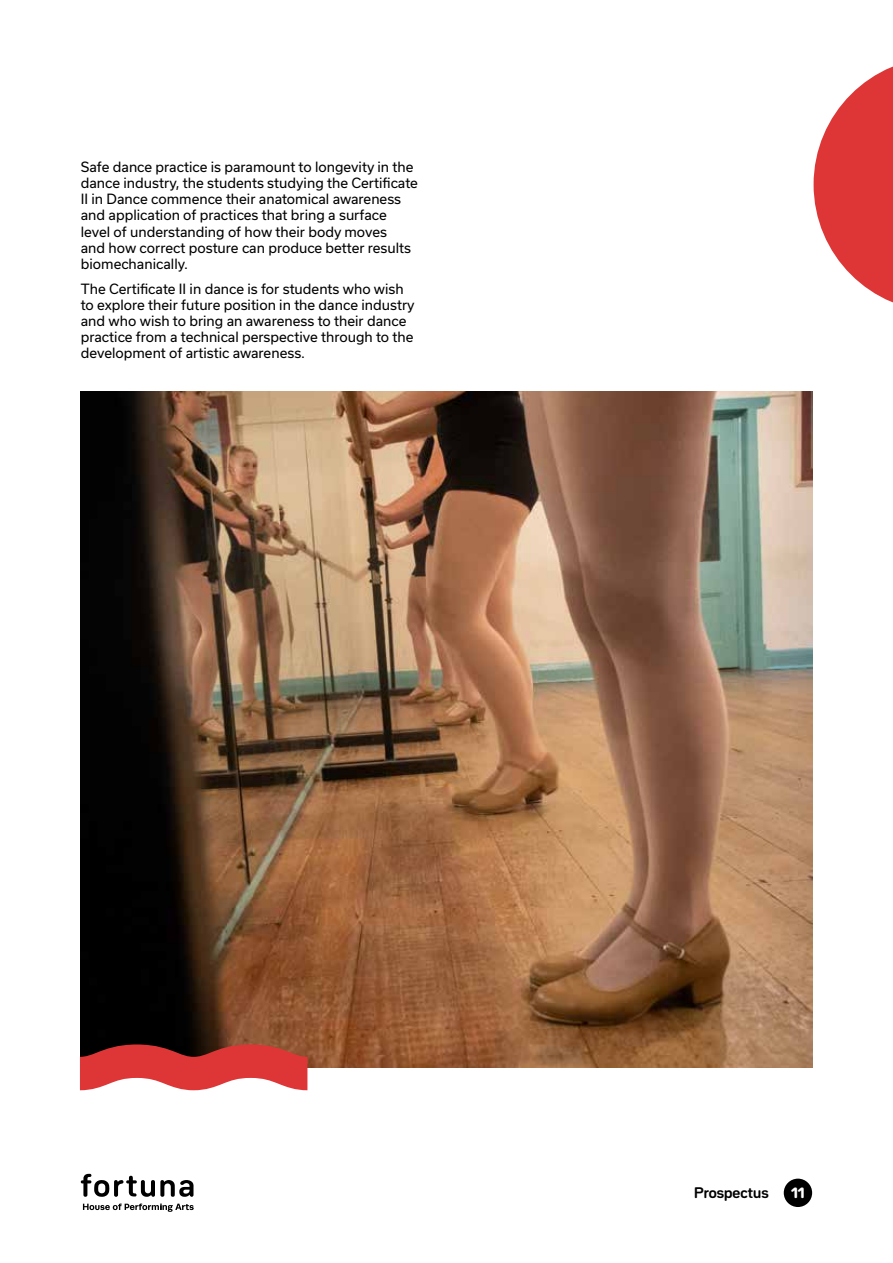
<style>
.page{position:relative;width:893px;height:1263px;background:#fff}
.page>*{position:absolute;margin:0;border:0;box-sizing:border-box;transform-origin:0 0}
.t1{font:13.5px/16.2px "Usual";color:#000}
.t2{font:700 13.5px "Bw Seido Round DEMO";color:#000}
.t3{font:900 13.2px "Bw Seido Round DEMO";color:#fff}
</style>
<div class="page">
<svg style="left:814px;top:66px;width:79px;height:237px"></svg>
<img style="left:81px;top:391px;width:731px;height:676px">
<svg style="left:80px;top:1044px;width:227px;height:46px;background:#cd4d4b"></svg>
<svg style="left:83px;top:1203px;width:111px;height:9px"></svg>
<svg style="left:81px;top:1174px;width:113px;height:23px"></svg>
<div style="left:784px;top:1178px;width:28px;height:29px;background:#000;border-radius:50%"></div>
<p class="t1" style="left:81px;top:159px;width:339px">Safe dance practice is paramount to longevity in the dance industry, the students studying the Certificate II in Dance commence their anatomical awareness and application of practices that bring a surface level of understanding of how their body moves<br>and how correct posture can produce better results biomechanically.</p>
<p class="t1" style="left:81px;top:280px;width:335px">The Certificate II in dance is for students who wish to explore their future position in the dance industry and who wish to bring an awareness to their dance practice from a technical perspective through to the development of artistic awareness.</p>
<p class="t2" style="left:694px;top:1184px;width:76px">Prospectus</p>
<p class="t3" style="left:791px;top:1184px;width:15px">11</p>
</div>
